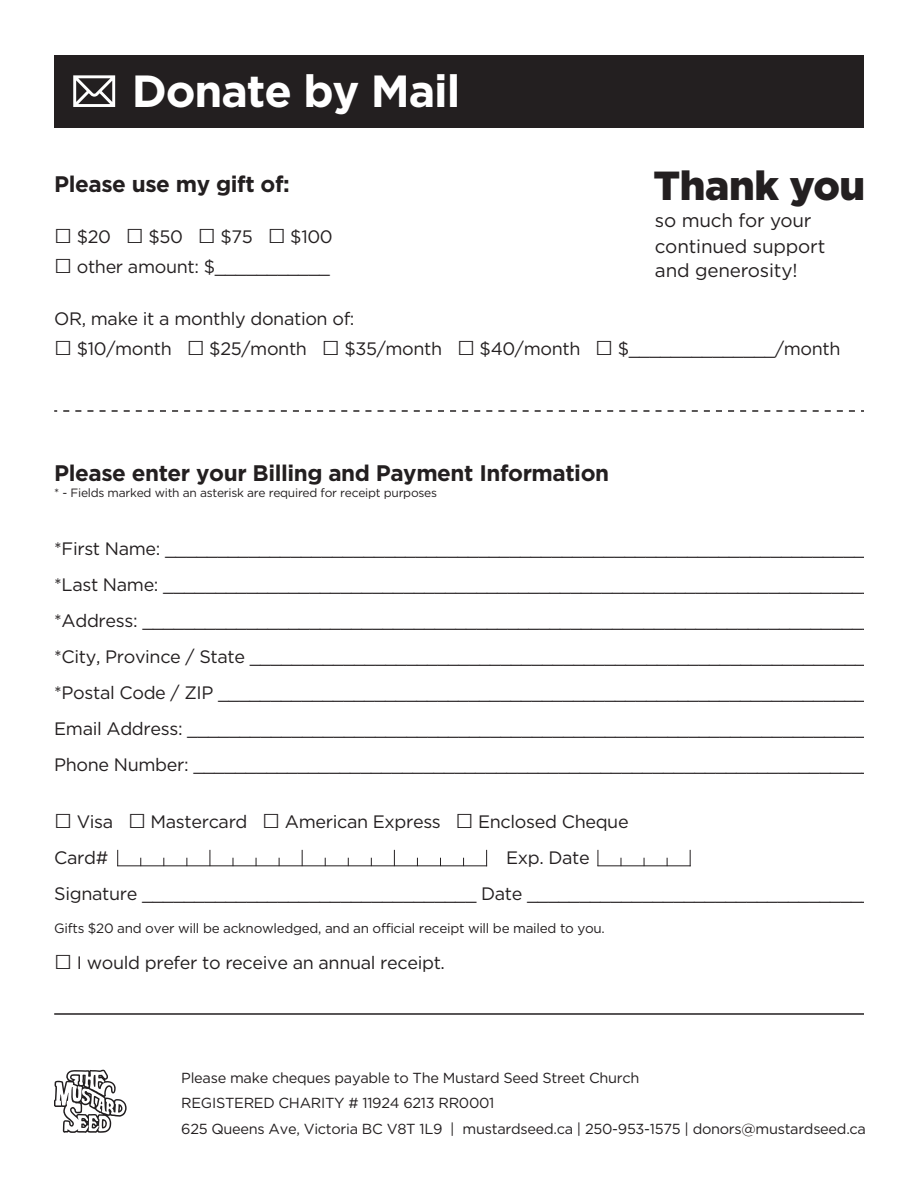
<style>
.page{position:relative;width:918px;height:1188px;background:#fff}
.page>*{position:absolute;margin:0;border:0;box-sizing:border-box;transform-origin:0 0}
.t1{font:700 45px "Gotham";letter-spacing:-.025em;color:#fff}
.t2{font:900 40.65px "Gotham HTF";letter-spacing:-.01em;color:#231f20}
.t3{font:700 22.5px "Gotham";letter-spacing:-.02em;color:#231f20}
.t4{font:18.9px/26.4px "Gotham HTF";letter-spacing:-.01em;color:#231f20}
.t5{font:18px/36px "Gotham";letter-spacing:-.02em;color:#231f20}
.t6{font:14.55px/25.5px "Gotham";letter-spacing:-.02em;color:#231f20}
.t7{font:13.5px "Gotham";letter-spacing:-.02em;color:#231f20}
.t8{font:12px "Gotham";letter-spacing:-.02em;color:#231f20}
.s1{font-family:"Trebuchet MS";font-size:30px}
</style>
<div class="page">
<div style="left:54px;top:55px;width:810px;height:73px;background:#231f20"></div>
<svg style="left:54px;top:1070px;width:73px;height:63px"></svg>
<svg style="left:63px;top:410px;width:801px;height:2px"></svg>
<hr style="left:54px;top:1013px;width:810px;height:2px;background:#231f20">
<hr style="left:117px;top:865px;width:370px;height:1px;background:#231f20">
<svg style="left:117px;top:850px;width:1px;height:16px"></svg>
<svg style="left:209px;top:850px;width:1px;height:16px"></svg>
<svg style="left:302px;top:850px;width:1px;height:16px"></svg>
<svg style="left:394px;top:850px;width:1px;height:15px"></svg>
<svg style="left:486px;top:850px;width:1px;height:15px"></svg>
<hr style="left:597px;top:865px;width:94px;height:1px;background:#231f20">
<svg style="left:597px;top:850px;width:1px;height:16px"></svg>
<svg style="left:690px;top:850px;width:1px;height:16px"></svg>
<svg style="left:73px;top:75px;width:42px;height:32px"></svg>
<h1 class="t1" style="left:132px;top:62px;width:330px">Donate by Mail</h1>
<h2 class="t2" style="left:653px;top:162px;width:213px">Thank you</h2>
<p class="t4" style="left:655px;top:207px;width:172px">so much for your continued support</p>
<p class="t4" style="left:655px;top:257px;width:144px">and generosity!</p>
<p class="t3" style="left:54px;top:169px;width:237px">Please use my gift of:</p>
<p class="t5" style="left:54px;top:218px;width:280px"><span class="s1">□</span> $20 <span class="s1">□</span> $50 <span class="s1">□</span> $75 <span class="s1">□</span> $100</p>
<p class="t5" style="left:54px;top:248px;width:277px"><span class="s1">□</span> other amount: $___________</p>
<p class="t5" style="left:54px;top:300px;width:302px">OR, make it a monthly donation of:</p>
<p class="t5" style="left:54px;top:330px;width:788px"><span class="s1">□</span> $10/month <span class="s1">□</span> $25/month <span class="s1">□</span> $35/month <span class="s1">□</span> $40/month <span class="s1">□</span> $______________/month</p>
<p class="t3" style="left:54px;top:458px;width:556px">Please enter your Billing and Payment Information</p>
<p class="t8" style="left:54px;top:486px;width:384px">* - Fields marked with an asterisk are required for receipt purposes</p>
<p class="t5" style="left:54px;top:530px;width:833px">*First Name: _____________________________________________________________________ *Last Name: ____________________________________________________________________ *Address: ______________________________________________________________________ *City, Province / State ____________________________________________________________ *Postal Code / ZIP _______________________________________________________________ Email Address: __________________________________________________________________ Phone Number: _________________________________________________________________</p>
<p class="t5" style="left:54px;top:804px;width:576px"><span class="s1">□</span> Visa <span class="s1">□</span> Mastercard <span class="s1">□</span> American Express <span class="s1">□</span> Enclosed Cheque<br>Card#</p>
<p class="t5" style="left:54px;top:840px;width:819px;text-indent:452px">Exp. Date<br>Signature ________________________________ Date _________________________________</p>
<p class="t7" style="left:54px;top:920px;width:552px">Gifts $20 and over will be acknowledged, and an official receipt will be mailed to you.</p>
<p class="t5" style="left:54px;top:944px;width:392px"><span class="s1">□</span> I would prefer to receive an annual receipt.</p>
<p class="t6" style="left:181px;top:1065px;width:686px">Please make cheques payable to The Mustard Seed Street Church<br>REGISTERED CHARITY # 11924 6213 RR0001<br>625 Queens Ave, Victoria BC V8T 1L9 | mustardseed.ca | 250-953-1575 | donors@mustardseed.ca</p>
</div>
